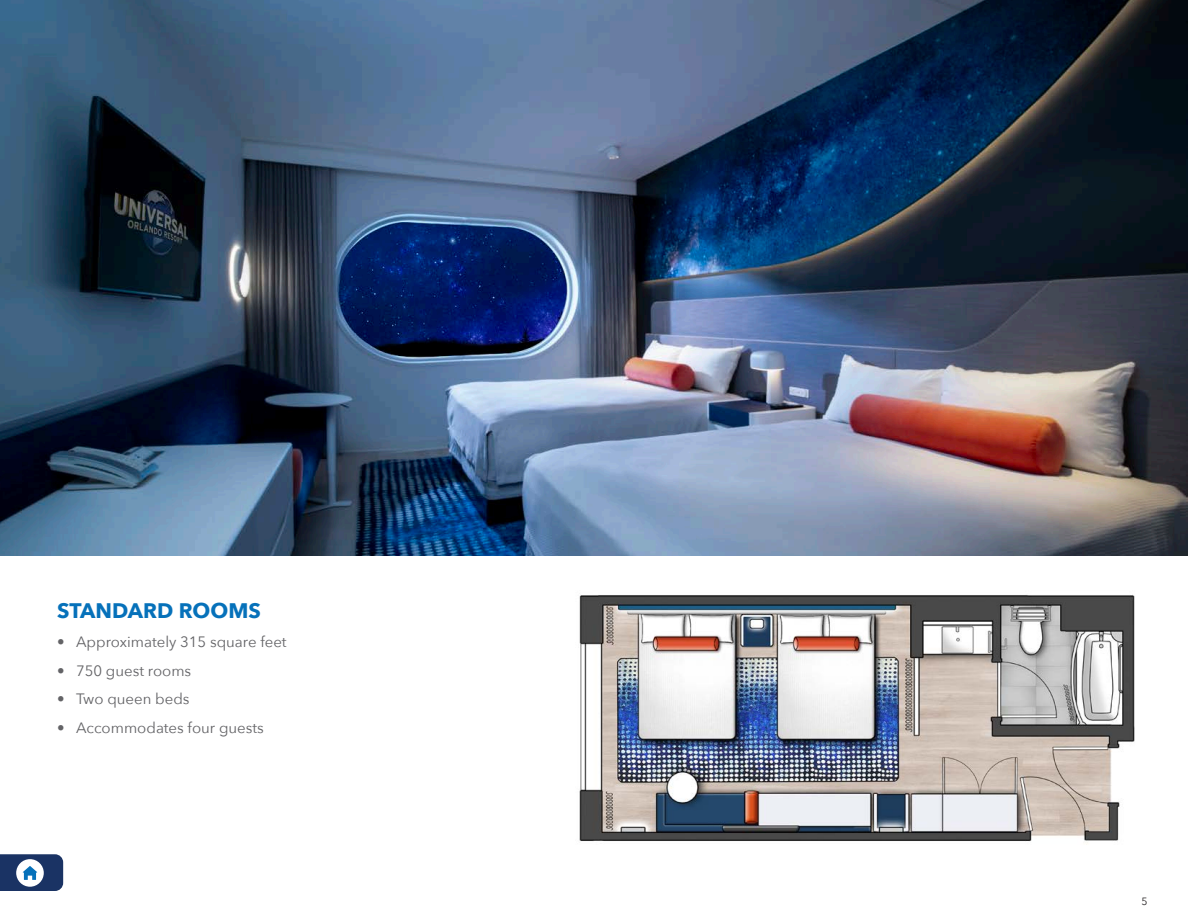
<style>
.page{position:relative;width:1188px;height:918px;background:#fff}
.page>*{position:absolute;margin:0;border:0;box-sizing:border-box;transform-origin:0 0}
.t1{font:700 21px "Avenir Next";color:#0671ba}
.t2{font:15px "Avenir Next";color:#636366}
.t3{font:10.5px "Avenir Next";color:#231f20}
</style>
<div class="page">
<img style="left:579px;top:595px;width:556px;height:248px">
<img style="left:0;top:0;width:1188px;height:555px">
<svg style="left:0;top:854px;width:63px;height:37px"></svg>
<p class="t1" style="left:57px;top:592px;width:205px">STANDARD ROOMS</p>
<p class="t2" style="left:57px;top:629px;width:231px">• Approximately 315 square feet</p>
<p class="t2" style="left:57px;top:658px;width:136px">• 750 guest rooms</p>
<p class="t2" style="left:57px;top:686px;width:134px">• Two queen beds</p>
<p class="t2" style="left:57px;top:715px;width:208px">• Accommodates four guests</p>
<p class="t3" style="left:1141px;top:892px;width:8px">5</p>
</div>
